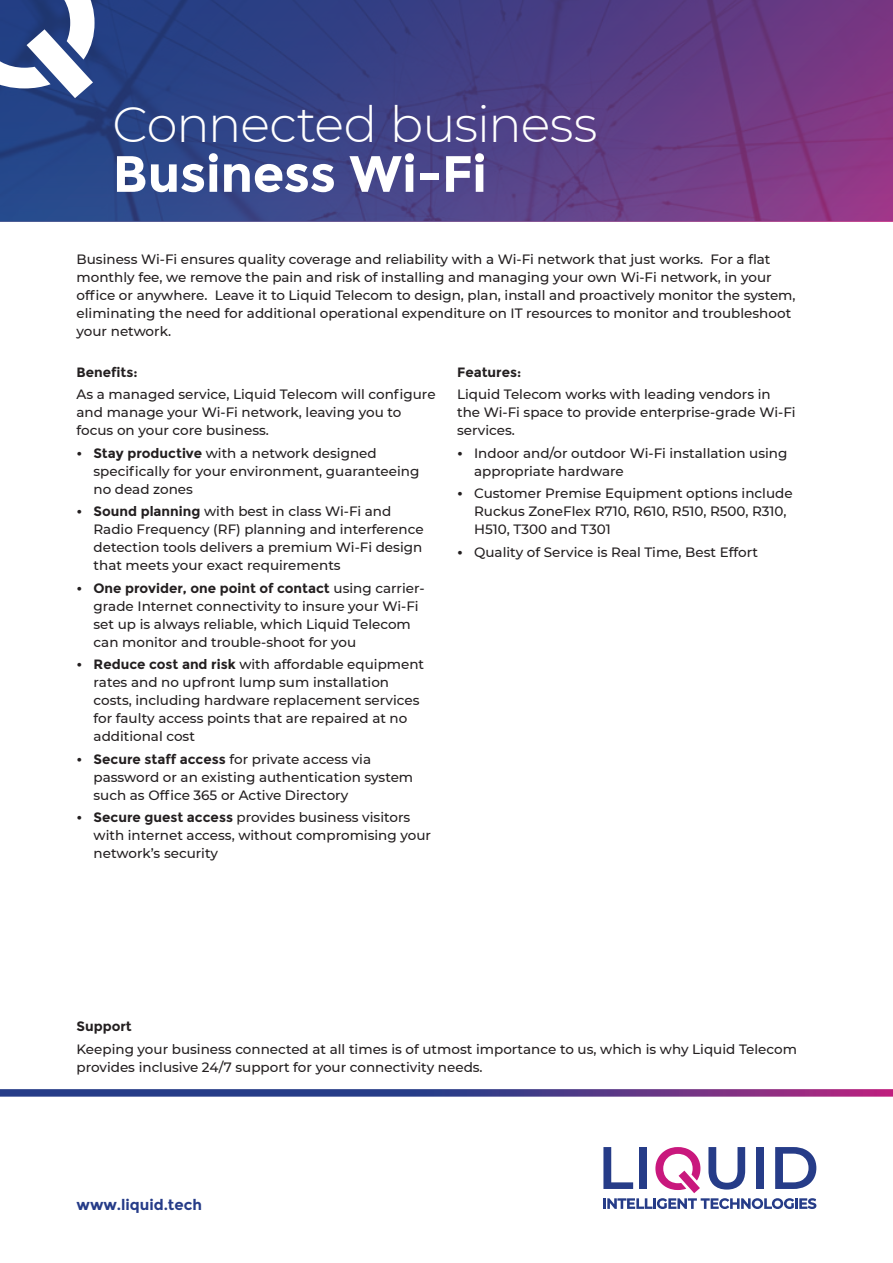
<style>
.page{position:relative;width:893px;height:1263px;background:#fff}
.page>*{position:absolute;margin:0;border:0;box-sizing:border-box;transform-origin:0 0}
.t1{font:700 51px "Montserrat";letter-spacing:-.01em;color:#fff}
.t2{font:300 49.5px "Montserrat";letter-spacing:-.02em;color:#fff}
.t3{font:700 15px "Montserrat";color:#263c88}
.t4{font:500 13.5px/18px "Montserrat";color:#231f20}
.t5{font:700 13.5px "Montserrat";color:#231f20}
.s1{font-weight:700}
</style>
<div class="page">
<svg style="left:0;top:0;width:893px;height:221px;background:#4b3f85"></svg>
<svg style="left:0;top:0;width:95px;height:98px"></svg>
<svg style="left:603px;top:1147px;width:213px;height:62px"></svg>
<svg style="left:0;top:1089px;width:893px;height:8px;background:#55438d"></svg>
<h2 class="t2" style="left:113px;top:91px;width:486px">Connected business</h2>
<h1 class="t1" style="left:113px;top:143px;width:376px">Business Wi-Fi</h1>
<p class="t4" style="left:77px;top:250px;width:721px">Business Wi-Fi ensures quality coverage and reliability with a Wi-Fi network that just works. For a flat monthly fee, we remove the pain and risk of installing and managing your own Wi-Fi network, in your office or anywhere. Leave it to Liquid Telecom to design, plan, install and proactively monitor the system, eliminating the need for additional operational expenditure on IT resources to monitor and troubleshoot your network.</p>
<p class="t5" style="left:77px;top:364px;width:63px">Benefits:</p>
<p class="t4" style="left:77px;top:385px;width:361px">As a managed service, Liquid Telecom will configure and manage your Wi-Fi network, leaving you to focus on your core business.</p>
<p class="t4" style="left:94px;top:443px;width:327px;text-indent:-17px"><span class="s1">• Stay productive</span> with a network designed specifically for your environment, guaranteeing no dead zones</p>
<p class="t4" style="left:94px;top:502px;width:332px;text-indent:-17px"><span class="s1">• Sound planning</span> with best in class Wi-Fi and Radio Frequency (RF) planning and interference detection tools delivers a premium Wi-Fi design that meets your exact requirements</p>
<p class="t4" style="left:94px;top:578px;width:333px;text-indent:-17px"><span class="s1">• One provider, one point of contact</span> using carrier&shy;grade Internet connectivity to insure your Wi-Fi set up is always reliable, which Liquid Telecom can monitor and trouble-shoot for you</p>
<p class="t4" style="left:94px;top:655px;width:332px;text-indent:-17px"><span class="s1">• Reduce cost and risk</span> with affordable equipment rates and no upfront lump sum installation costs, including hardware replacement services for faulty access points that are repaired at no additional cost</p>
<p class="t4" style="left:94px;top:749px;width:321px;text-indent:-17px"><span class="s1">• Secure staff access</span> for private access via password or an existing authentication system such as Office 365 or Active Directory</p>
<p class="t4" style="left:94px;top:808px;width:339px;text-indent:-17px"><span class="s1">• Secure guest access</span> provides business visitors with internet access, without compromising your network’s security</p>
<p class="t5" style="left:457px;top:364px;width:66px">Features:</p>
<p class="t4" style="left:457px;top:385px;width:340px">Liquid Telecom works with leading vendors in the Wi-Fi space to provide enterprise-grade Wi-Fi services.</p>
<p class="t4" style="left:474px;top:443px;width:315px;text-indent:-17px"><span class="s1">•</span> Indoor and/or outdoor Wi-Fi installation using appropriate hardware</p>
<p class="t4" style="left:474px;top:484px;width:320px;text-indent:-17px"><span class="s1">•</span> Customer Premise Equipment options include<br>Ruckus ZoneFlex R710, R610, R510, R500, R310,<br>H510, T300 and T301</p>
<p class="t4" style="left:457px;top:542px;width:303px"><span class="s1">•</span> Quality of Service is Real Time, Best Effort</p>
<p class="t5" style="left:77px;top:1018px;width:57px">Support</p>
<p class="t4" style="left:77px;top:1039px;width:722px">Keeping your business connected at all times is of utmost importance to us, which is why Liquid Telecom provides inclusive 24/7 support for your connectivity needs.</p>
<p class="t3" style="left:77px;top:1196px;width:127px">www.liquid.tech</p>
</div>
